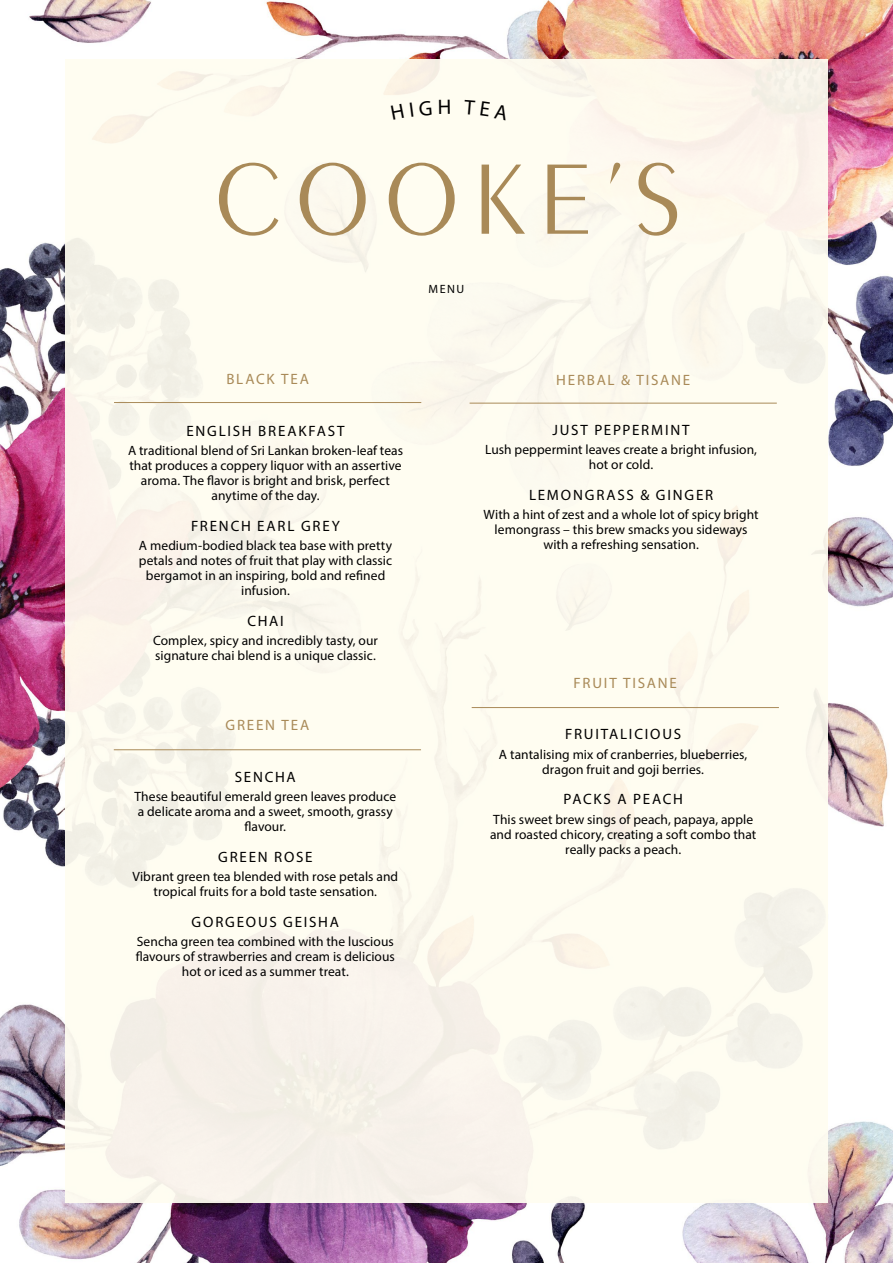
<style>
.page{position:relative;width:893px;height:1263px;background:#fff}
.page>*{position:absolute;margin:0;border:0;box-sizing:border-box;transform-origin:0 0}
.t1{font:15px "Myriad Pro";letter-spacing:.12em;color:#000}
.t2{font:15px "Myriad Pro";letter-spacing:.12em;color:#a98a58}
.t3{font:13.5px/15px "Myriad Pro";letter-spacing:.005em;color:#000;text-align:center}
.t4{font:12px "Myriad Pro";color:#000}
</style>
<div class="page">
<img style="left:0;top:0;width:893px;height:1263px">
<div style="left:65px;top:60px;width:763px;height:1143px;background:#fffdf1"></div>
<hr style="left:114px;top:402px;width:307px;height:1px;background:#a98a58">
<hr style="left:114px;top:749px;width:307px;height:1px;background:#a98a58">
<hr style="left:472px;top:707px;width:307px;height:1px;background:#a98a58">
<hr style="left:470px;top:403px;width:307px;height:1px;background:#a98a58">
<svg style="left:219px;top:163px;width:59px;height:73px"></svg>
<svg style="left:300px;top:163px;width:66px;height:73px"></svg>
<svg style="left:389px;top:163px;width:66px;height:73px"></svg>
<svg style="left:482px;top:165px;width:43px;height:69px"></svg>
<svg style="left:547px;top:165px;width:41px;height:69px"></svg>
<svg style="left:610px;top:163px;width:10px;height:21px"></svg>
<svg style="left:638px;top:163px;width:39px;height:73px"></svg>
<p class="t4" style="left:429px;top:282px;width:37px">MENU</p>
<p class="t2" style="left:226px;top:370px;width:84px">BLACK TEA</p>
<p class="t1" style="left:186px;top:421px;width:160px">ENGLISH BREAKFAST</p>
<p class="t3" style="left:128px;top:443px;width:276px">A traditional blend of Sri Lankan broken-leaf teas that produces a coppery liquor with an assertive aroma. The flavor is bright and brisk, perfect anytime of the day.</p>
<p class="t1" style="left:191px;top:516px;width:150px">FRENCH EARL GREY</p>
<p class="t3" style="left:139px;top:538px;width:255px">A medium-bodied black tea base with pretty petals and notes of fruit that play with classic bergamot in an inspiring, bold and refined infusion.</p>
<p class="t1" style="left:247px;top:611px;width:38px">CHAI</p>
<p class="t3" style="left:153px;top:633px;width:226px;text-align:left">Complex, spicy and incredibly tasty, our signature chai blend is a unique classic.</p>
<p class="t2" style="left:225px;top:716px;width:85px">GREEN TEA</p>
<p class="t1" style="left:235px;top:767px;width:62px">SENCHA</p>
<p class="t3" style="left:134px;top:789px;width:263px">These beautiful emerald green leaves produce a delicate aroma and a sweet, smooth, grassy flavour.</p>
<p class="t1" style="left:218px;top:847px;width:96px">GREEN ROSE</p>
<p class="t3" style="left:132px;top:869px;width:267px">Vibrant green tea blended with rose petals and tropical fruits for a bold taste sensation.</p>
<p class="t1" style="left:192px;top:912px;width:149px">GORGEOUS GEISHA</p>
<p class="t3" style="left:136px;top:934px;width:261px">Sencha green tea combined with the luscious flavours of strawberries and cream is delicious hot or iced as a summer treat.</p>
<p class="t2" style="left:556px;top:371px;width:135px">HERBAL &amp; TISANE</p>
<p class="t1" style="left:552px;top:421px;width:139px">JUST PEPPERMINT</p>
<p class="t3" style="left:485px;top:442px;width:273px">Lush peppermint leaves create a bright infusion, hot or cold.</p>
<p class="t1" style="left:529px;top:486px;width:186px">LEMONGRASS &amp; GINGER</p>
<p class="t3" style="left:484px;top:507px;width:276px">With a hint of zest and a whole lot of spicy bright lemongrass – this brew smacks you sideways with a refreshing sensation.</p>
<p class="t2" style="left:574px;top:674px;width:105px">FRUIT TISANE</p>
<p class="t1" style="left:565px;top:725px;width:117px">FRUITALICIOUS</p>
<p class="t3" style="left:499px;top:746px;width:250px">A tantalising mix of cranberries, blueberries, dragon fruit and goji berries.</p>
<p class="t1" style="left:563px;top:790px;width:121px">PACKS A PEACH</p>
<p class="t3" style="left:490px;top:811px;width:268px">This sweet brew sings of peach, papaya, apple and roasted chicory, creating a soft combo that really packs a peach.</p>
</div>
